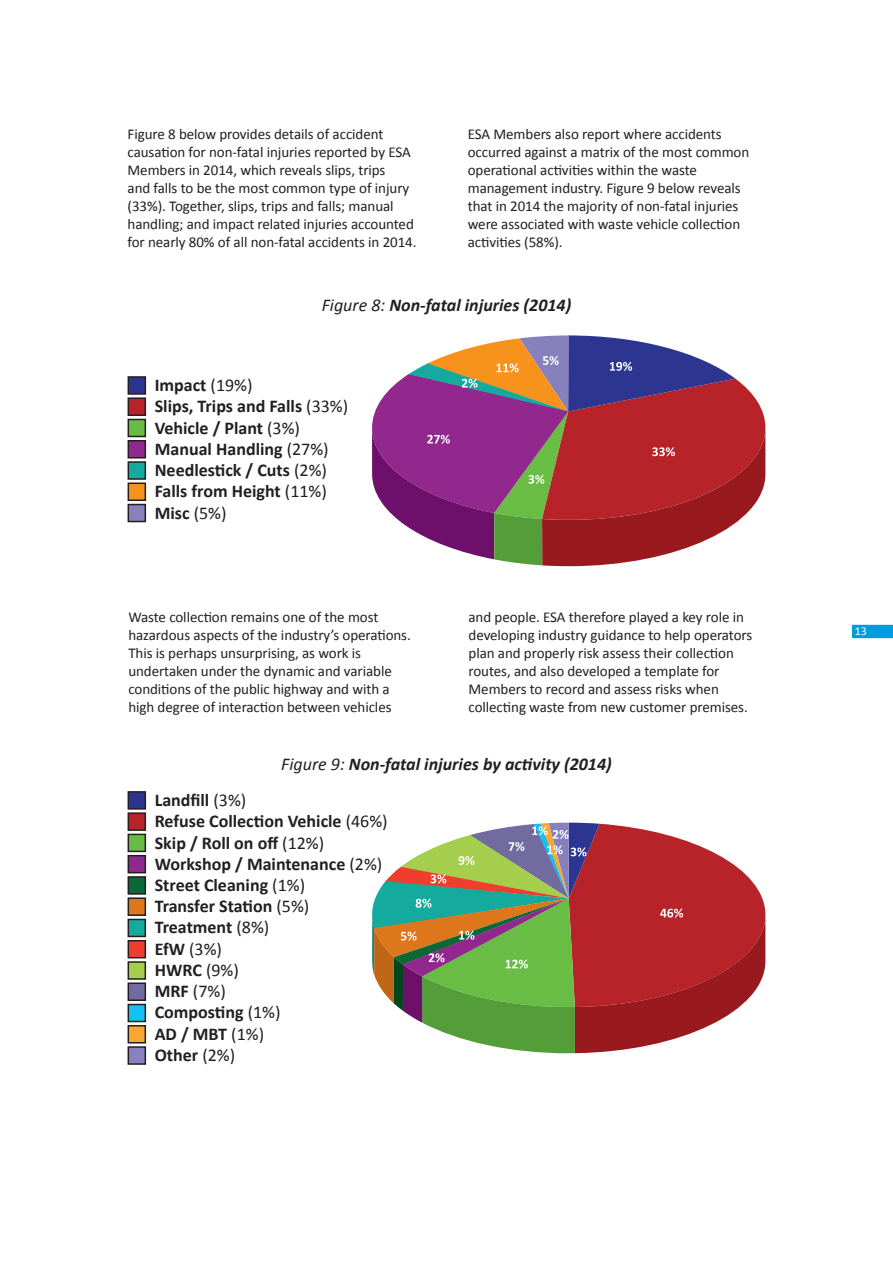
<style>
.page{position:relative;width:893px;height:1263px;background:#fff}
.page>*{position:absolute;margin:0;border:0;box-sizing:border-box;transform-origin:0 0}
.t1{font:700 18px/21.1px "Calibri";color:#231f20}
.t2{font:italic 700 18px "Calibri";color:#231f20}
.t3{font:15px/18px "Calibri";letter-spacing:-.005em;color:#231f20}
.t4{font:12px "Calibri";color:#fff}
.s1{font-weight:400}
</style>
<div class="page">
<svg style="left:372px;top:335px;width:393px;height:231px"></svg>
<svg style="left:372px;top:823px;width:393px;height:230px"></svg>
<svg style="left:852px;top:624px;width:41px;height:15px"></svg>
<div style="left:128px;top:376px;width:18px;height:19px;background:#2d348f;border:2px solid #231f20"></div>
<div style="left:128px;top:397px;width:18px;height:19px;background:#b82329;border:2px solid #231f20"></div>
<div style="left:128px;top:419px;width:18px;height:18px;background:#68bc45;border:2px solid #231f20"></div>
<div style="left:128px;top:440px;width:18px;height:18px;background:#90298f;border:2px solid #231f20"></div>
<div style="left:128px;top:461px;width:18px;height:19px;background:#15aa9d;border:2px solid #231f20"></div>
<div style="left:128px;top:482px;width:18px;height:19px;background:#f7931d;border:2px solid #231f20"></div>
<div style="left:128px;top:504px;width:18px;height:18px;background:#8781bd;border:2px solid #231f20"></div>
<div style="left:128px;top:791px;width:18px;height:19px;background:#2d348f;border:2px solid #231f20"></div>
<div style="left:128px;top:812px;width:18px;height:19px;background:#b82329;border:2px solid #231f20"></div>
<div style="left:128px;top:834px;width:18px;height:18px;background:#68bc45;border:2px solid #231f20"></div>
<div style="left:128px;top:855px;width:18px;height:18px;background:#90298f;border:2px solid #231f20"></div>
<div style="left:128px;top:876px;width:18px;height:19px;background:#0b6938;border:2px solid #231f20"></div>
<div style="left:128px;top:897px;width:18px;height:19px;background:#de761b;border:2px solid #231f20"></div>
<div style="left:128px;top:919px;width:18px;height:18px;background:#15aa9d;border:2px solid #231f20"></div>
<div style="left:128px;top:940px;width:18px;height:18px;background:#ef3e2e;border:2px solid #231f20"></div>
<div style="left:128px;top:961px;width:18px;height:19px;background:#a4ce4c;border:2px solid #231f20"></div>
<div style="left:128px;top:982px;width:18px;height:19px;background:#716b9f;border:2px solid #231f20"></div>
<div style="left:128px;top:1004px;width:18px;height:18px;background:#15c0f2;border:2px solid #231f20"></div>
<div style="left:128px;top:1025px;width:18px;height:18px;background:#faa633;border:2px solid #231f20"></div>
<div style="left:128px;top:1046px;width:18px;height:19px;background:#8781bd;border:2px solid #231f20"></div>
<p class="t3" style="left:128px;top:125px;width:291px">Figure 8 below provides details of accident causation for non-fatal injuries reported by ESA Members in 2014, which reveals slips, trips<br>and falls to be the most common type of injury (33%). Together, slips, trips and falls; manual handling; and impact related injuries accounted for nearly 80% of all non-fatal accidents in 2014.</p>
<p class="t3" style="left:468px;top:125px;width:283px">ESA Members also report where accidents occurred against a matrix of the most common operational activities within the waste management industry. Figure 9 below reveals that in 2014 the majority of non-fatal injuries were associated with waste vehicle collection activities (58%).</p>
<p class="t2" style="left:322px;top:293px;width:251px"><span class="s1">Figure 8:</span> Non-fatal injuries (2014)</p>
<p class="t1" style="left:155px;top:375px;width:195px">Impact <span class="s1">(19%)<br></span>Slips, Trips and Falls <span class="s1">(33%)<br></span>Vehicle / Plant <span class="s1">(3%)<br></span>Manual Handling <span class="s1">(27%)<br></span>Needlestick / Cuts <span class="s1">(2%)<br></span>Falls from Height <span class="s1">(11%)<br></span>Misc <span class="s1">(5%)</span></p>
<p class="t3" style="left:128px;top:608px;width:284px">Waste collection remains one of the most hazardous aspects of the industry’s operations.<br>This is perhaps unsurprising, as work is undertaken under the dynamic and variable conditions of the public highway and with a high degree of interaction between vehicles</p>
<p class="t3" style="left:469px;top:608px;width:285px">and people. ESA therefore played a key role in developing industry guidance to help operators plan and properly risk assess their collection routes, and also developed a template for Members to record and assess risks when collecting waste from new customer premises.</p>
<p class="t2" style="left:281px;top:753px;width:332px"><span class="s1">Figure 9:</span> Non-fatal injuries by activity (2014)</p>
<p class="t1" style="left:155px;top:789px;width:235px">Landfill <span class="s1">(3%)<br></span>Refuse Collection Vehicle <span class="s1">(46%)<br></span>Skip / Roll on off <span class="s1">(12%)<br></span>Workshop / Maintenance <span class="s1">(2%)<br></span>Street Cleaning <span class="s1">(1%)<br></span>Transfer Station <span class="s1">(5%)<br></span>Treatment <span class="s1">(8%)<br></span>EfW <span class="s1">(3%)<br></span>HWRC <span class="s1">(9%)<br></span>MRF <span class="s1">(7%)<br></span>Composting <span class="s1">(1%)<br></span>AD / MBT <span class="s1">(1%)<br></span>Other <span class="s1">(2%)</span></p>
<p class="t4" style="left:855px;top:623px;width:14px">13</p>
</div>
